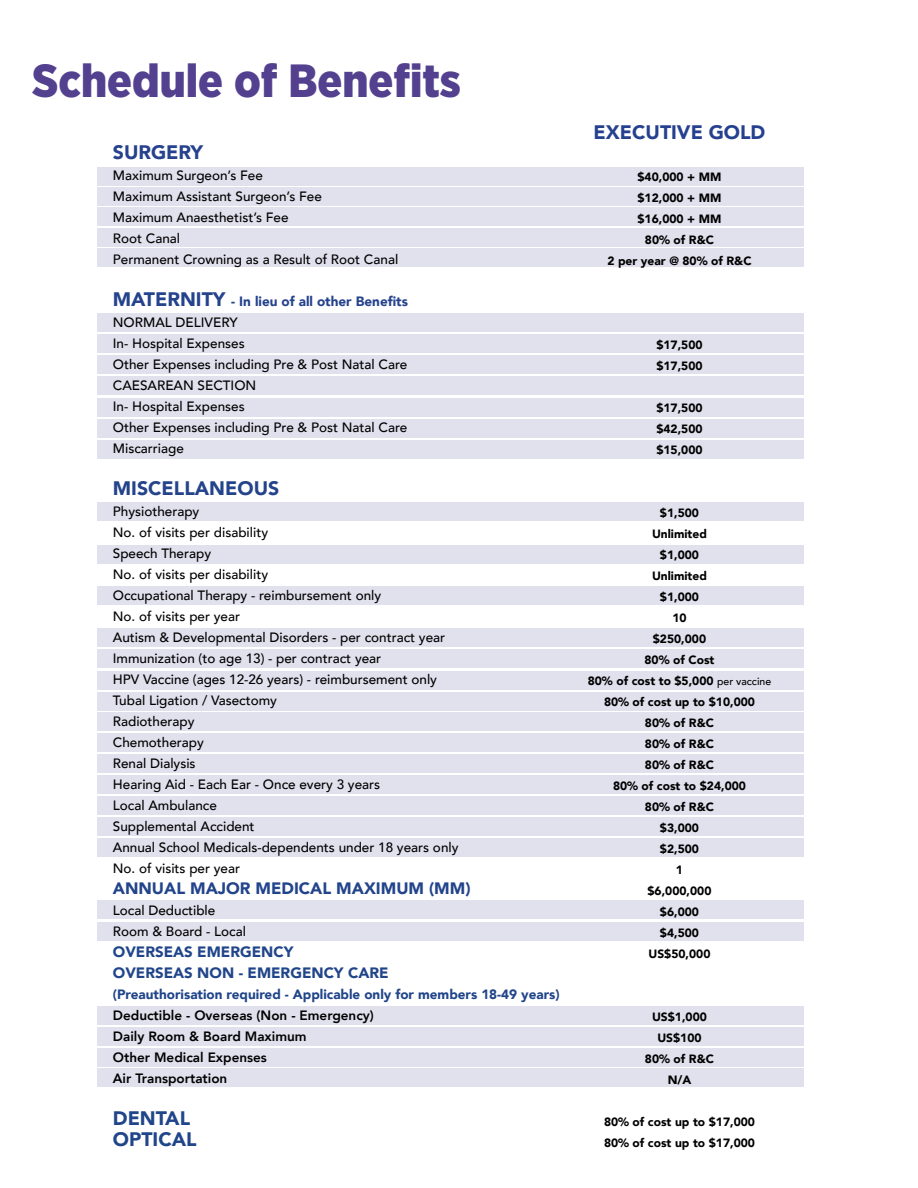
<style>
.page{position:relative;width:918px;height:1188px;background:#fff}
.page>*{position:absolute;margin:0;border:0;box-sizing:border-box;transform-origin:0 0}
.t1{font:900 46.5px "Gotham Narrow";color:#53408f}
.t2{font:900 19.5px "Avenir";color:#25408f}
.t3{font:900 19.5px "Avenir";color:#23438b}
.t4{font:900 19.5px/21px "Avenir";color:#20458a}
.t5{font:900 19.5px "Avenir";color:#26418d}
.t6{font:900 16.5px "Avenir";color:#22448b}
.t7{font:900 15px/21px "Avenir";color:#20458a}
.t8{font:500 13.5px/21px "Avenir";color:#000}
.t9{font:800 13.5px/21px "Avenir";color:#000}
.t10{font:900 13.5px "Avenir";color:#20458a}
.t11{font:900 12px/21px "Avenir";color:#000;text-align:center}
.s1{font-weight:900;font-size:19.5px;color:#25428d}
.s2{font-weight:900;color:#25428d}
.s3{font-weight:500;font-size:10.5px}
</style>
<div class="page">
<div style="left:97px;top:167px;width:707px;height:19px;background:#e1e0ed"></div>
<div style="left:97px;top:187px;width:707px;height:19px;background:#e1e0ed"></div>
<div style="left:97px;top:207px;width:707px;height:19px;background:#e1e0ed"></div>
<div style="left:97px;top:228px;width:707px;height:19px;background:#e1e0ed"></div>
<div style="left:97px;top:248px;width:707px;height:19px;background:#e1e0ed"></div>
<div style="left:97px;top:313px;width:707px;height:19px;background:#e1e0ed"></div>
<div style="left:97px;top:334px;width:707px;height:19px;background:#e1e0ed"></div>
<div style="left:97px;top:355px;width:707px;height:19px;background:#e1e0ed"></div>
<div style="left:97px;top:376px;width:707px;height:19px;background:#e1e0ed"></div>
<div style="left:97px;top:398px;width:707px;height:19px;background:#e1e0ed"></div>
<div style="left:97px;top:419px;width:707px;height:19px;background:#e1e0ed"></div>
<div style="left:97px;top:440px;width:707px;height:19px;background:#e1e0ed"></div>
<div style="left:97px;top:502px;width:707px;height:19px;background:#e1e0ed"></div>
<div style="left:97px;top:545px;width:707px;height:19px;background:#e1e0ed"></div>
<div style="left:97px;top:586px;width:707px;height:19px;background:#e1e0ed"></div>
<div style="left:97px;top:628px;width:707px;height:19px;background:#e1e0ed"></div>
<div style="left:97px;top:650px;width:707px;height:18px;background:#e1e0ed"></div>
<div style="left:97px;top:671px;width:707px;height:19px;background:#e1e0ed"></div>
<div style="left:97px;top:692px;width:707px;height:19px;background:#e1e0ed"></div>
<div style="left:97px;top:713px;width:707px;height:18px;background:#e1e0ed"></div>
<div style="left:97px;top:733px;width:707px;height:19px;background:#e1e0ed"></div>
<div style="left:97px;top:754px;width:707px;height:19px;background:#e1e0ed"></div>
<div style="left:97px;top:775px;width:707px;height:19px;background:#e1e0ed"></div>
<div style="left:97px;top:796px;width:707px;height:19px;background:#e1e0ed"></div>
<div style="left:97px;top:817px;width:707px;height:19px;background:#e1e0ed"></div>
<div style="left:97px;top:838px;width:707px;height:19px;background:#e1e0ed"></div>
<div style="left:97px;top:900px;width:707px;height:19px;background:#e1e0ed"></div>
<div style="left:97px;top:922px;width:707px;height:18px;background:#e1e0ed"></div>
<div style="left:97px;top:1006px;width:707px;height:19px;background:#e1e0ed"></div>
<div style="left:97px;top:1027px;width:707px;height:19px;background:#e1e0ed"></div>
<div style="left:97px;top:1048px;width:707px;height:19px;background:#e1e0ed"></div>
<div style="left:97px;top:1068px;width:707px;height:19px;background:#e1e0ed"></div>
<h1 class="t1" style="left:32px;top:50px;width:430px">Schedule of Benefits</h1>
<h2 class="t5" style="left:113px;top:135px;width:92px">SURGERY</h2>
<p class="t8" style="left:113px;top:164px;width:287px">Maximum Surgeon’s Fee<br>Maximum Assistant Surgeon’s Fee<br>Maximum Anaesthetist’s Fee<br>Root Canal<br>Permanent Crowning as a Result of Root Canal</p>
<p class="t8" style="left:113px;top:290px;width:297px"><span class="s1">MATERNITY</span> <span class="s2">- In lieu of all other Benefits<br></span>NORMAL DELIVERY<br>In- Hospital Expenses<br>Other Expenses including Pre &amp; Post Natal Care<br>CAESAREAN SECTION<br>In- Hospital Expenses<br>Other Expenses including Pre &amp; Post Natal Care<br>Miscarriage</p>
<h2 class="t3" style="left:113px;top:471px;width:168px">MISCELLANEOUS</h2>
<p class="t8" style="left:113px;top:500px;width:347px">Physiotherapy<br>No. of visits per disability<br>Speech Therapy<br>No. of visits per disability<br>Occupational Therapy - reimbursement only<br>No. of visits per year<br>Autism &amp; Developmental Disorders - per contract year<br>Immunization (to age 13) - per contract year<br>HPV Vaccine (ages 12-26 years) - reimbursement only<br>Tubal Ligation / Vasectomy<br>Radiotherapy<br>Chemotherapy<br>Renal Dialysis<br>Hearing Aid - Each Ear - Once every 3 years<br>Local Ambulance<br>Supplemental Accident<br>Annual School Medicals-dependents under 18 years only<br>No. of visits per year</p>
<p class="t6" style="left:113px;top:874px;width:359px">ANNUAL MAJOR MEDICAL MAXIMUM (MM)</p>
<p class="t8" style="left:113px;top:899px;width:135px">Local Deductible<br>Room &amp; Board - Local</p>
<p class="t7" style="left:113px;top:941px;width:277px">OVERSEAS EMERGENCY<br>OVERSEAS NON - EMERGENCY CARE</p>
<p class="t10" style="left:113px;top:982px;width:448px">(Preauthorisation required - Applicable only for members 18-49 years)</p>
<p class="t9" style="left:113px;top:1004px;width:263px">Deductible - Overseas (Non - Emergency)<br>Daily Room &amp; Board Maximum<br>Other Medical Expenses<br>Air Transportation</p>
<h2 class="t4" style="left:113px;top:1107px;width:85px">DENTAL<br>OPTICAL</h2>
<h2 class="t2" style="left:594px;top:116px;width:173px">EXECUTIVE GOLD</h2>
<p class="t11" style="left:607px;top:166px;width:146px">$40,000 + MM<br>$12,000 + MM<br>$16,000 + MM<br>80% of R&amp;C<br>2 per year @ 80% of R&amp;C</p>
<p class="t11" style="left:656px;top:334px;width:48px;text-align:left">$17,500 $17,500</p>
<p class="t11" style="left:656px;top:397px;width:48px;text-align:justify">$17,500 $42,500 $15,000</p>
<p class="t11" style="left:588px;top:502px;width:185px">$1,500<br>Unlimited<br>$1,000<br>Unlimited<br>$1,000<br>10<br>$250,000<br>80% of Cost<br>80% of cost to $5,000 <span class="s3">per vaccine<br></span>80% of cost up to $10,000<br>80% of R&amp;C<br>80% of R&amp;C<br>80% of R&amp;C<br>80% of cost to $24,000<br>80% of R&amp;C<br>$3,000<br>$2,500<br>1<br>$6,000,000<br>$6,000<br>$4,500<br>US$50,000</p>
<p class="t11" style="left:645px;top:1006px;width:71px">US$1,000<br>US$100<br>80% of R&amp;C<br>N/A</p>
<p class="t11" style="left:604px;top:1111px;width:152px;text-align:left">80% of cost up to $17,000<br>80% of cost up to $17,000</p>
</div>
